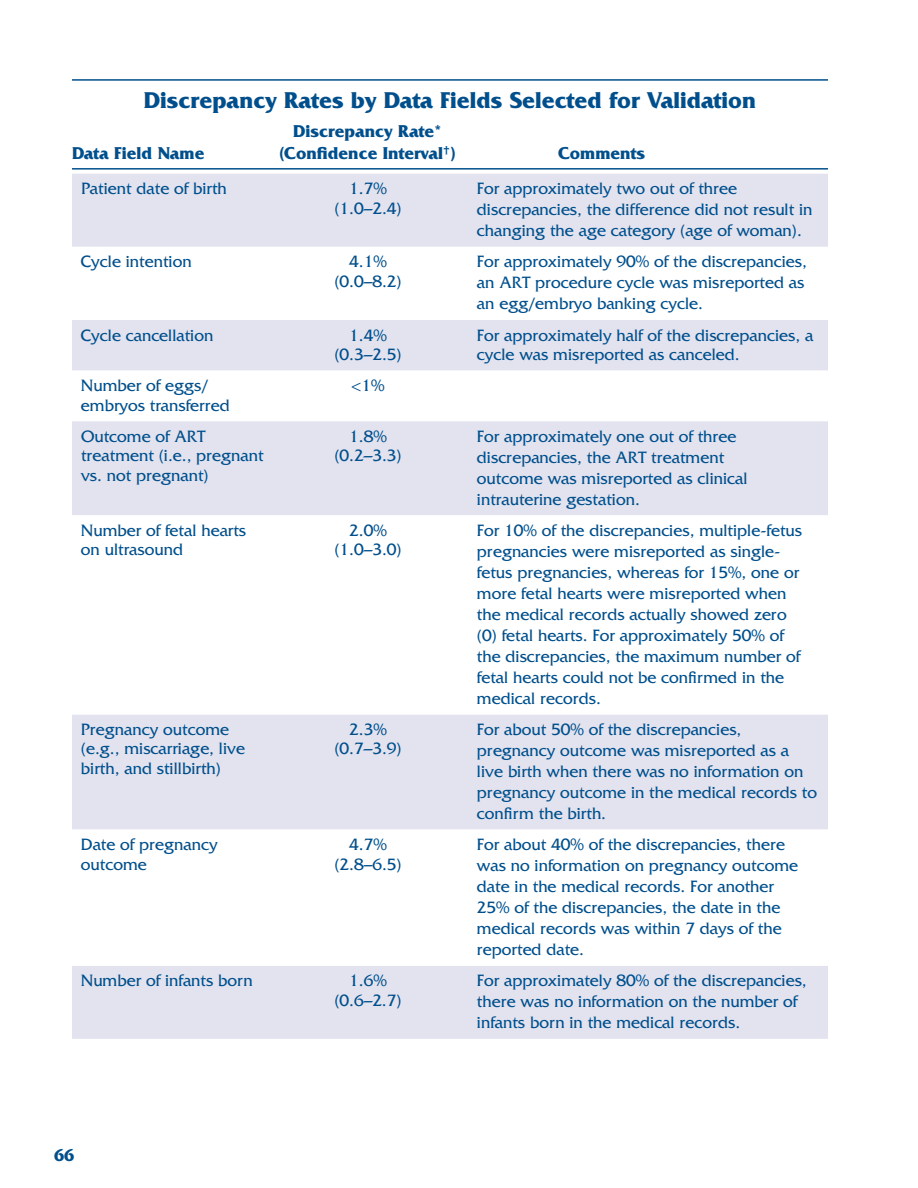
<style>
.page{position:relative;width:918px;height:1188px;background:#fff}
.page>*{position:absolute;margin:0;border:0;box-sizing:border-box;transform-origin:0 0}
.t1{font:700 24px "Friz Quadrata Std";color:#004f8c}
.t2{font:700 18px/21.6px "Friz Quadrata Std";color:#004f8c;text-align:center}
.t3{font:17.25px/21px "Friz Quadrata Std";color:#004f8c}
</style>
<div class="page">
<hr style="left:72px;top:79px;width:756px;height:2px;background:#004f8c">
<hr style="left:72px;top:168px;width:756px;height:2px;background:#004f8c">
<div style="left:72px;top:174px;width:756px;height:865px;background:#e3e3ef"></div>
<svg style="left:72px;top:247px;width:756px;height:719px"></svg>
<p class="t1" style="left:144px;top:87px;width:614px">Discrepancy Rates by Data Fields Selected for Validation</p>
<p class="t2" style="left:72px;top:142px;width:134px">Data Field Name</p>
<p class="t2" style="left:279px;top:120px;width:178px">Discrepancy Rate* (Confidence Interval<sup>†</sup>)</p>
<p class="t2" style="left:558px;top:142px;width:89px">Comments</p>
<p class="t3" style="left:81px;top:178px;width:147px">Patient date of birth</p>
<p class="t3" style="left:349px;top:178px;width:39px">1.7%</p>
<p class="t3" style="left:334px;top:198px;width:69px">(1.0–2.4)</p>
<p class="t3" style="left:81px;top:251px;width:112px">Cycle intention</p>
<p class="t3" style="left:349px;top:251px;width:39px">4.1%</p>
<p class="t3" style="left:334px;top:271px;width:69px">(0.0–8.2)</p>
<p class="t3" style="left:81px;top:325px;width:134px">Cycle cancellation</p>
<p class="t3" style="left:349px;top:325px;width:39px">1.4%</p>
<p class="t3" style="left:334px;top:344px;width:69px">(0.3–2.5)</p>
<p class="t3" style="left:81px;top:376px;width:150px;line-height:19.5px">Number of eggs/ embryos transferred</p>
<p class="t3" style="left:351px;top:375px;width:35px">&lt;1%</p>
<p class="t3" style="left:81px;top:427px;width:184px;line-height:19.5px">Outcome of ART treatment (i.e., pregnant vs. not pregnant)</p>
<p class="t3" style="left:349px;top:426px;width:39px">1.8%</p>
<p class="t3" style="left:334px;top:445px;width:69px">(0.2–3.3)</p>
<p class="t3" style="left:81px;top:521px;width:167px;line-height:19.5px">Number of fetal hearts on ultrasound</p>
<p class="t3" style="left:349px;top:520px;width:39px">2.0%</p>
<p class="t3" style="left:334px;top:539px;width:69px">(1.0–3.0)</p>
<p class="t3" style="left:81px;top:720px;width:166px;line-height:19.5px">Pregnancy outcome (e.g., miscarriage, live birth, and stillbirth)</p>
<p class="t3" style="left:349px;top:719px;width:39px">2.3%</p>
<p class="t3" style="left:334px;top:738px;width:69px">(0.7–3.9)</p>
<p class="t3" style="left:81px;top:835px;width:138px;line-height:19.5px">Date of pregnancy outcome</p>
<p class="t3" style="left:349px;top:834px;width:39px">4.7%</p>
<p class="t3" style="left:334px;top:854px;width:69px">(2.8–6.5)</p>
<p class="t3" style="left:81px;top:970px;width:173px">Number of infants born</p>
<p class="t3" style="left:349px;top:970px;width:39px">1.6%</p>
<p class="t3" style="left:334px;top:990px;width:69px">(0.6–2.7)</p>
<p class="t2" style="left:54px;top:1145px;width:22px">66</p>
<p class="t3" style="left:477px;top:178px;width:337px">For approximately two out of three discrepancies, the difference did not result in changing the age category (age of woman).</p>
<p class="t3" style="left:477px;top:251px;width:331px">For approximately 90% of the discrepancies, an ART procedure cycle was misreported as an egg/embryo banking cycle.</p>
<p class="t3" style="left:477px;top:325px;width:338px;line-height:19.5px">For approximately half of the discrepancies, a cycle was misreported as canceled.</p>
<p class="t3" style="left:477px;top:426px;width:272px">For approximately one out of three discrepancies, the ART treatment outcome was misreported as clinical intrauterine gestation.</p>
<p class="t3" style="left:477px;top:520px;width:327px">For 10% of the discrepancies, multiple-fetus pregnancies were misreported as single&shy;fetus pregnancies, whereas for 15%, one or more fetal hearts were misreported when the medical records actually showed zero (0) fetal hearts. For approximately 50% of the discrepancies, the maximum number of fetal hearts could not be confirmed in the medical records.</p>
<p class="t3" style="left:477px;top:719px;width:342px">For about 50% of the discrepancies, pregnancy outcome was misreported as a live birth when there was no information on pregnancy outcome in the medical records to confirm the birth.</p>
<p class="t3" style="left:477px;top:834px;width:323px">For about 40% of the discrepancies, there was no information on pregnancy outcome date in the medical records. For another 25% of the discrepancies, the date in the medical records was within 7 days of the reported date.</p>
<p class="t3" style="left:477px;top:970px;width:331px">For approximately 80% of the discrepancies, there was no information on the number of infants born in the medical records.</p>
</div>
